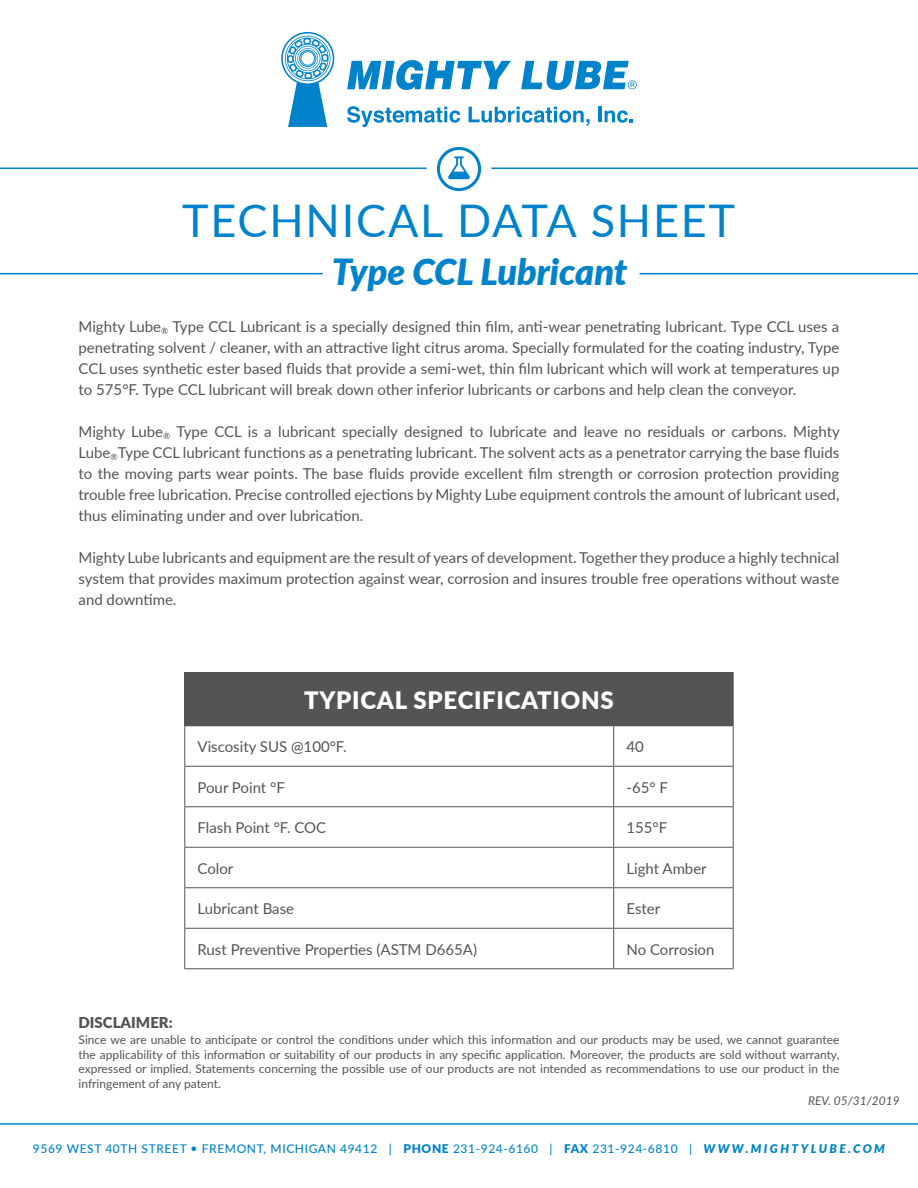
<style>
.page{position:relative;width:918px;height:1188px;background:#fff}
.page>*{position:absolute;margin:0;border:0;box-sizing:border-box;transform-origin:0 0}
.t1{font:45px "Lato";letter-spacing:.04em;color:#0083ca}
.t2{font:italic 900 36px "Lato";color:#0083ca}
.t3{font:900 24px "Lato";letter-spacing:.03em;color:#fff}
.t4{font:15px/21px "Lato";color:#535453;text-align:justify}
.t5{font:900 15px "Lato";color:#535453}
.t6{font:12px/14.4px "Lato";color:#535453;text-align:justify}
.t7{font:500 12px "Lato";letter-spacing:.05em;color:#0083ca}
.t8{font:italic 12px "Lato";color:#535453}
.s1{font-weight:900}
.s2{font-weight:900;font-style:italic}
</style>
<div class="page">
<hr style="left:0;top:1123px;width:918px;height:2px;background:#0083ca">
<svg style="left:281px;top:32px;width:53px;height:95px"></svg>
<svg style="left:347px;top:60px;width:164px;height:30px"></svg>
<svg style="left:521px;top:61px;width:116px;height:29px"></svg>
<svg style="left:347px;top:106px;width:113px;height:21px"></svg>
<svg style="left:469px;top:107px;width:121px;height:19px"></svg>
<hr style="left:599px;top:107px;width:3px;height:15px;background:#0083ca">
<svg style="left:605px;top:110px;width:28px;height:13px"></svg>
<hr style="left:0;top:273px;width:323px;height:1px;background:#0083ca">
<hr style="left:639px;top:273px;width:279px;height:1px;background:#0083ca">
<svg style="left:438px;top:148px;width:42px;height:42px"></svg>
<div style="left:437px;top:147px;width:44px;height:44px;border:3px solid #0083ca;border-radius:50%"></div>
<svg style="left:448px;top:156px;width:22px;height:23px"></svg>
<hr style="left:0;top:167px;width:427px;height:2px;background:#0083ca">
<hr style="left:491px;top:167px;width:427px;height:2px;background:#0083ca">
<div style="left:185px;top:673px;width:548px;height:53px;background:#535453"></div>
<hr style="left:184px;top:672px;width:430px;height:1px;background:#535453">
<hr style="left:184px;top:673px;width:1px;height:52px;background:#535453">
<hr style="left:614px;top:672px;width:120px;height:1px;background:#535453">
<hr style="left:733px;top:673px;width:1px;height:52px;background:#535453">
<hr style="left:184px;top:725px;width:430px;height:1px;background:#535453">
<hr style="left:184px;top:726px;width:1px;height:40px;background:#535453">
<hr style="left:614px;top:725px;width:120px;height:1px;background:#535453">
<hr style="left:613px;top:726px;width:1px;height:40px;background:#535453">
<hr style="left:733px;top:726px;width:1px;height:40px;background:#535453">
<hr style="left:184px;top:766px;width:430px;height:1px;background:#535453">
<hr style="left:184px;top:767px;width:1px;height:39px;background:#535453">
<hr style="left:614px;top:766px;width:120px;height:1px;background:#535453">
<hr style="left:613px;top:767px;width:1px;height:39px;background:#535453">
<hr style="left:733px;top:767px;width:1px;height:39px;background:#535453">
<hr style="left:184px;top:806px;width:430px;height:1px;background:#535453">
<hr style="left:184px;top:807px;width:1px;height:40px;background:#535453">
<hr style="left:614px;top:806px;width:120px;height:1px;background:#535453">
<hr style="left:613px;top:807px;width:1px;height:40px;background:#535453">
<hr style="left:733px;top:807px;width:1px;height:40px;background:#535453">
<hr style="left:184px;top:847px;width:430px;height:1px;background:#535453">
<hr style="left:184px;top:848px;width:1px;height:39px;background:#535453">
<hr style="left:614px;top:847px;width:120px;height:1px;background:#535453">
<hr style="left:613px;top:848px;width:1px;height:39px;background:#535453">
<hr style="left:733px;top:848px;width:1px;height:39px;background:#535453">
<hr style="left:184px;top:887px;width:430px;height:1px;background:#535453">
<hr style="left:184px;top:888px;width:1px;height:40px;background:#535453">
<hr style="left:614px;top:887px;width:120px;height:1px;background:#535453">
<hr style="left:613px;top:888px;width:1px;height:40px;background:#535453">
<hr style="left:733px;top:888px;width:1px;height:40px;background:#535453">
<hr style="left:184px;top:928px;width:430px;height:1px;background:#535453">
<hr style="left:184px;top:929px;width:1px;height:39px;background:#535453">
<hr style="left:614px;top:928px;width:120px;height:1px;background:#535453">
<hr style="left:613px;top:929px;width:1px;height:39px;background:#535453">
<hr style="left:733px;top:929px;width:1px;height:39px;background:#535453">
<hr style="left:184px;top:968px;width:430px;height:1px;background:#535453">
<hr style="left:614px;top:968px;width:120px;height:1px;background:#535453">
<h1 class="t1" style="left:182px;top:189px;width:554px">TECHNICAL DATA SHEET</h1>
<h2 class="t2" style="left:332px;top:245px;width:297px">Type CCL Lubricant</h2>
<p class="t4" style="left:79px;top:316px;width:762px">Mighty Lube<sub>®</sub> Type CCL Lubricant is a specially designed thin film, anti-wear penetrating lubricant. Type CCL uses a penetrating solvent / cleaner, with an attractive light citrus aroma. Specially formulated for the coating industry, Type CCL uses synthetic ester based fluids that provide a semi-wet, thin film lubricant which will work at temperatures up to 575°F. Type CCL lubricant will break down other inferior lubricants or carbons and help clean the conveyor.</p>
<p class="t4" style="left:79px;top:421px;width:763px">Mighty Lube<sub>®</sub> Type CCL is a lubricant specially designed to lubricate and leave no residuals or carbons. Mighty Lube<sub>®</sub>Type CCL lubricant functions as a penetrating lubricant. The solvent acts as a penetrator carrying the base fluids to the moving parts wear points. The base fluids provide excellent film strength or corrosion protection providing trouble free lubrication. Precise controlled ejections by Mighty Lube equipment controls the amount of lubricant used, thus eliminating under and over lubrication.</p>
<p class="t4" style="left:79px;top:547px;width:762px">Mighty Lube lubricants and equipment are the result of years of development. Together they produce a highly technical system that provides maximum protection against wear, corrosion and insures trouble free operations without waste and downtime.</p>
<p class="t3" style="left:304px;top:682px;width:311px">TYPICAL SPECIFICATIONS</p>
<p class="t4" style="left:198px;top:735px;width:151px">Viscosity SUS @100°F.</p>
<p class="t4" style="left:626px;top:735px;width:19px">40</p>
<p class="t4" style="left:198px;top:776px;width:89px">Pour Point °F</p>
<p class="t4" style="left:626px;top:776px;width:43px">-65° F</p>
<p class="t4" style="left:198px;top:816px;width:130px">Flash Point °F. COC</p>
<p class="t4" style="left:626px;top:816px;width:42px">155°F</p>
<p class="t4" style="left:198px;top:857px;width:37px">Color</p>
<p class="t4" style="left:626px;top:857px;width:82px">Light Amber</p>
<p class="t4" style="left:198px;top:897px;width:98px">Lubricant Base</p>
<p class="t4" style="left:626px;top:897px;width:35px">Ester</p>
<p class="t4" style="left:198px;top:938px;width:281px">Rust Preventive Properties (ASTM D665A)</p>
<p class="t4" style="left:626px;top:938px;width:90px">No Corrosion</p>
<p class="t5" style="left:79px;top:1011px;width:96px">DISCLAIMER:</p>
<p class="t6" style="left:79px;top:1032px;width:762px">Since we are unable to anticipate or control the conditions under which this information and our products may be used, we cannot guarantee the applicability of this information or suitability of our products in any specific application. Moreover, the products are sold without warranty, expressed or implied. Statements concerning the possible use of our products are not intended as recommendations to use our product in the infringement of any patent.</p>
<p class="t8" style="left:808px;top:1092px;width:93px">REV. 05/31/2019</p>
<p class="t7" style="left:33px;top:1140px;width:854px">9569 WEST 40TH STREET • FREMONT, MICHIGAN 49412 | <span class="s1">PHONE</span> 231-924-6160 | <span class="s1">FAX</span> 231-924-6810 | <span class="s2">WWW.MIGHTYLUBE.COM</span></p>
</div>
